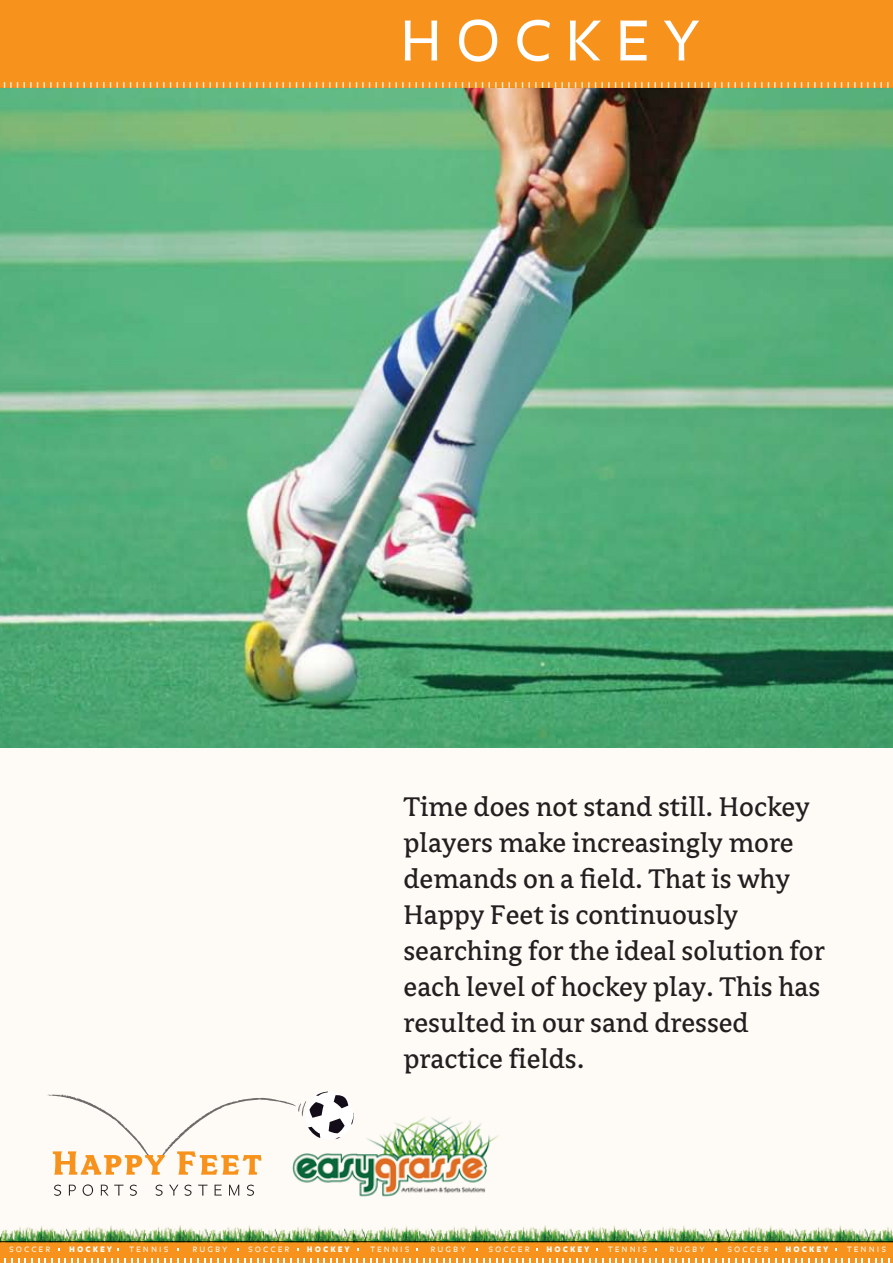
<style>
.page{position:relative;width:893px;height:1263px;background:#fff}
.page>*{position:absolute;margin:0;border:0;box-sizing:border-box;transform-origin:0 0}
.t1{font:72.75px "Balance Light Caps";letter-spacing:.16em;color:#fff}
.t2{font:30px/36px "Avance";color:#231f20}
.t3{font:700 18px "Avance";color:#fff}
.t4{font:9.75px "Balance Light Caps";letter-spacing:.21em;color:#fff}
.t5{font:9.75px "Balance Black Caps";letter-spacing:.21em;color:#fff}
</style>
<div class="page">
<div style="left:0;top:88px;width:893px;height:1175px;background:#fefbf6"></div>
<div style="left:0;top:1241px;width:893px;height:22px;background:#f7931d"></div>
<svg style="left:5px;top:1258px;width:14px;height:5px"></svg>
<svg style="left:98px;top:1258px;width:14px;height:5px"></svg>
<svg style="left:191px;top:1258px;width:14px;height:5px"></svg>
<svg style="left:284px;top:1258px;width:14px;height:5px"></svg>
<svg style="left:357px;top:1258px;width:14px;height:5px"></svg>
<svg style="left:430px;top:1258px;width:14px;height:5px"></svg>
<svg style="left:523px;top:1258px;width:14px;height:5px"></svg>
<svg style="left:616px;top:1258px;width:14px;height:5px"></svg>
<svg style="left:709px;top:1258px;width:14px;height:5px"></svg>
<svg style="left:802px;top:1258px;width:14px;height:5px"></svg>
<div style="left:0;top:0;width:893px;height:97px;background:#f7931d"></div>
<img style="left:0;top:88px;width:893px;height:659px">
<img style="left:0;top:1225px;width:352px;height:16px">
<img style="left:352px;top:1225px;width:365px;height:16px">
<img style="left:717px;top:1225px;width:176px;height:16px">
<hr style="left:0;top:87px;width:893px;height:1px;background:#ec8d1b">
<svg style="left:0;top:1241px;width:893px;height:2px;background:#5b460a"></svg>
<img style="left:294px;top:1117px;width:204px;height:80px">
<svg style="left:54px;top:1184px;width:7px;height:12px"></svg>
<svg style="left:69px;top:1185px;width:7px;height:10px"></svg>
<svg style="left:83px;top:1184px;width:10px;height:12px"></svg>
<svg style="left:101px;top:1185px;width:23px;height:10px"></svg>
<svg style="left:130px;top:1184px;width:7px;height:12px"></svg>
<svg style="left:156px;top:1184px;width:7px;height:12px"></svg>
<svg style="left:169px;top:1185px;width:9px;height:10px"></svg>
<svg style="left:184px;top:1184px;width:8px;height:12px"></svg>
<svg style="left:198px;top:1185px;width:9px;height:10px"></svg>
<svg style="left:215px;top:1185px;width:7px;height:10px"></svg>
<svg style="left:229px;top:1185px;width:10px;height:10px"></svg>
<svg style="left:247px;top:1184px;width:7px;height:12px"></svg>
<svg style="left:47px;top:1091px;width:310px;height:84px"></svg>
<p class="t1" style="left:399px;top:-7px;width:304px">hockey</p>
<p class="t3" style="left:0;top:79px;width:894px">||||||||||||||||||||||||||||||||||||||||||||||||||||||||||||||||||||||||||||||||||||||||||||||||||||||||||||||||||||||||||||||||||||||</p>
<p class="t2" style="left:404px;top:790px;width:423px">Time does not stand still. Hockey players make increasingly more demands on a field. That is why<br>Happy Feet is continuously searching for the ideal solution for each level of hockey play. This has resulted in our sand dressed practice fields.</p>
<p class="t4" style="left:9px;top:1242px;width:43px">soccer</p>
<p class="t5" style="left:69px;top:1242px;width:44px">HOCKEY</p>
<p class="t4" style="left:129px;top:1242px;width:41px">tennis</p>
<p class="t4" style="left:192px;top:1242px;width:37px">rugby</p>
<p class="t4" style="left:248px;top:1242px;width:43px">soccer</p>
<p class="t5" style="left:307px;top:1242px;width:44px">HOCKEY</p>
<p class="t4" style="left:370px;top:1242px;width:41px">tennis</p>
<p class="t4" style="left:430px;top:1242px;width:37px">rugby</p>
<p class="t4" style="left:488px;top:1242px;width:43px">soccer</p>
<p class="t5" style="left:547px;top:1242px;width:44px">HOCKEY</p>
<p class="t4" style="left:608px;top:1242px;width:41px">tennis</p>
<p class="t4" style="left:669px;top:1242px;width:37px">rugby</p>
<p class="t4" style="left:727px;top:1242px;width:43px">soccer</p>
<p class="t5" style="left:786px;top:1242px;width:44px">HOCKEY</p>
<p class="t4" style="left:847px;top:1242px;width:41px">tennis</p>
</div>
